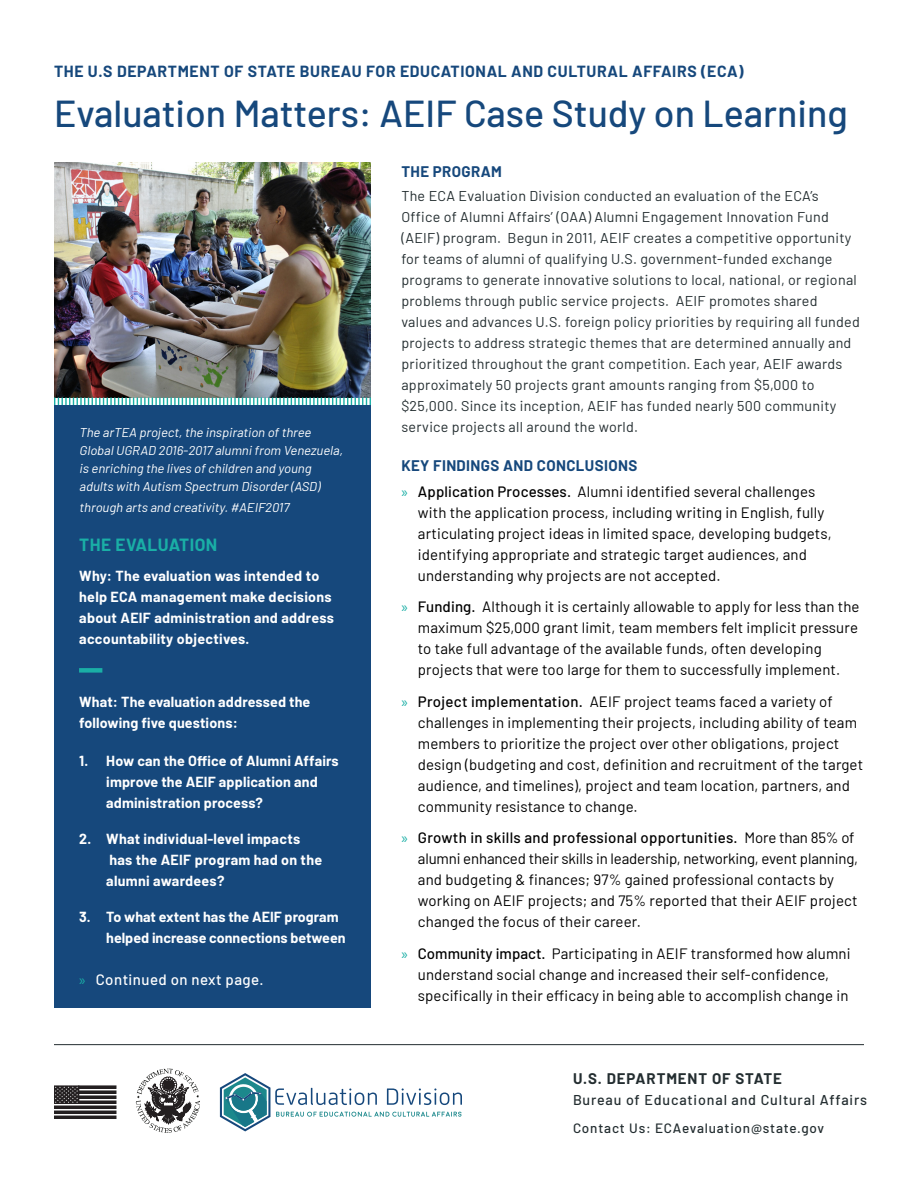
<style>
.page{position:relative;width:918px;height:1188px;background:#fff}
.page>*{position:absolute;margin:0;border:0;box-sizing:border-box;transform-origin:0 0}
.t1{font:500 37.5px "Barlow";color:#16487c}
.Subhead{font:700 17.25px "Barlow";letter-spacing:.025em;color:#1aafa6}
.t2{font:700 15.75px "Barlow";letter-spacing:.04em;color:#16487c}
.t3{font:15px/21px "Barlow";letter-spacing:.01em;color:#000}
.Subhead-2{font:700 15px "Barlow";letter-spacing:.025em;color:#16487c}
.t4{font:700 15px "Barlow";letter-spacing:.06em;color:#232d30}
.t5{font:500 15px "Barlow";letter-spacing:.03em;color:#fff}
.Body{font:14.25px/21px "Barlow";letter-spacing:.02em;color:#232d30}
.Bullet{font:700 14.25px/21px "Barlow";letter-spacing:.01em;color:#fff}
.t6{font:500 14.25px "Barlow";letter-spacing:.06em;color:#232d30}
.t7{font:500 13.5px "Barlow";letter-spacing:.06em;color:#232d30}
.Bullet-2{font:italic 12.75px/18px "Barlow";color:#fff}
.s1{font-family:"Myriad Pro";font-weight:400;color:#1aafa6}
.s2{font-family:"Myriad Pro";color:#1aafa6}
.s3{font-weight:500}
</style>
<div class="page">
<div style="left:54px;top:405px;width:317px;height:602px;background:#16487c"></div>
<svg style="left:136px;top:1069px;width:64px;height:64px"></svg>
<div style="left:54px;top:1106px;width:62px;height:3px;border:1px solid #231f20"></div>
<div style="left:54px;top:1111px;width:62px;height:3px;border:1px solid #231f20"></div>
<div style="left:54px;top:1116px;width:62px;height:3px;border:1px solid #231f20"></div>
<div style="left:79px;top:1086px;width:37px;height:2px;border:1px solid #231f20"></div>
<div style="left:79px;top:1091px;width:37px;height:2px;border:1px solid #231f20"></div>
<div style="left:79px;top:1096px;width:37px;height:2px;border:1px solid #231f20"></div>
<div style="left:79px;top:1101px;width:37px;height:3px;border:1px solid #231f20"></div>
<div style="left:54px;top:1086px;width:25px;height:18px;border:1px solid #231f20"></div>
<svg style="left:55px;top:1086px;width:23px;height:17px"></svg>
<hr style="left:54px;top:1044px;width:810px;height:1px;background:#232d30">
<img style="left:54px;top:162px;width:317px;height:236px">
<svg style="left:54px;top:398px;width:317px;height:7px"></svg>
<svg style="left:220px;top:1073px;width:242px;height:58px"></svg>
<div style="left:79px;top:668px;width:23px;height:5px;background:#1aafa6"></div>
<p class="t2" style="left:54px;top:60px;width:691px">THE U.S DEPARTMENT OF STATE BUREAU FOR EDUCATIONAL AND CULTURAL AFFAIRS (ECA)</p>
<p class="t1" style="left:54px;top:86px;width:795px">Evaluation Matters: AEIF Case Study on Learning</p>
<p class="Bullet-2" style="left:79px;top:423px;width:268px">The arTEA project,the inspiration ofthree GlobalUGRAD 2016-2017 alumnifrom Venezuela, is enriching the lives ofchildren and young adults with Autism Spectrum Disorder(ASD)</p>
<p class="Bullet-2" style="left:79px;top:498px;width:214px">through arts and creativity.#AEIF2017</p>
<p class="Subhead" style="left:79px;top:532px;width:140px">THE EVALUATION</p>
<p class="Bullet" style="left:79px;top:564px;width:256px">Why: The evaluation was intended to help ECA management make decisions about AEIF administration and address accountability objectives.</p>
<p class="Bullet" style="left:79px;top:690px;width:233px">What: The evaluation addressed the following five questions:</p>
<p class="Bullet" style="left:106px;top:749px;width:234px;text-indent:-27px">1. How can the Office of Alumni Affairs improve the AEIF application and administration process?</p>
<p class="Bullet" style="left:106px;top:827px;width:217px;text-indent:-27px">2. What individual-level impacts has the AEIF program had on the alumni awardees?</p>
<p class="Bullet" style="left:106px;top:905px;width:241px;text-indent:-27px">3. To what extent has the AEIF program helped increase connections between</p>
<p class="t5" style="left:79px;top:968px;width:186px"><span class="s1">»</span> Continued on next page.</p>
<p class="Subhead-2" style="left:401px;top:161px;width:102px">THE PROGRAM</p>
<p class="Body" style="left:401px;top:185px;width:460px">The ECA Evaluation Division conducted an evaluation of the ECA’s Office of Alumni Affairs’ (OAA) Alumni Engagement Innovation Fund (AEIF) program. Begun in 2011, AEIF creates a competitive opportunity for teams of alumni of qualifying U.S. government-funded exchange programs to generate innovative solutions to local, national, or regional problems through public service projects. AEIF promotes shared values and advances U.S. foreign policy priorities by requiring all funded projects to address strategic themes that are determined annually and prioritized throughout the grant competition. Each year, AEIF awards approximately 50 projects grant amounts ranging from $5,000 to $25,000. Since its inception, AEIF has funded nearly 500 community service projects all around the world.</p>
<p class="Subhead-2" style="left:401px;top:455px;width:237px">KEY FINDINGS AND CONCLUSIONS</p>
<p class="t3" style="left:418px;top:480px;width:416px;text-indent:-16px"><span class="s2">»</span> <span class="s3">Application Processes.</span> Alumni identified several challenges with the application process, including writing in English, fully articulating project ideas in limited space, developing budgets, identifying appropriate and strategic target audiences, and understanding why projects are not accepted.</p>
<p class="t3" style="left:418px;top:595px;width:443px;text-indent:-16px"><span class="s2">»</span> <span class="s3">Funding.</span> Although it is certainly allowable to apply for less than the maximum $25,000 grant limit, team members felt implicit pressure to take full advantage of the available funds, often developing projects that were too large for them to successfully implement.</p>
<p class="t3" style="left:418px;top:690px;width:447px;text-indent:-16px"><span class="s2">»</span> <span class="s3">Project implementation.</span> AEIF project teams faced a variety of challenges in implementing their projects, including ability of team members to prioritize the project over other obligations, project design (budgeting and cost, definition and recruitment of the target audience, and timelines), project and team location, partners, and community resistance to change.</p>
<p class="t3" style="left:418px;top:826px;width:442px;text-indent:-16px"><span class="s2">»</span> <span class="s3">Growth in skills and professional opportunities.</span> More than 85% of alumni enhanced their skills in leadership, networking, event planning, and budgeting &amp; finances; 97% gained professional contacts by working on AEIF projects; and 75% reported that their AEIF project changed the focus of their career.</p>
<p class="t3" style="left:418px;top:942px;width:434px;text-indent:-16px"><span class="s2">»</span> <span class="s3">Community impact.</span> Participating in AEIF transformed how alumni understand social change and increased their self-confidence, specifically in their efficacy in being able to accomplish change in</p>
<p class="t4" style="left:573px;top:1067px;width:211px">U.S. DEPARTMENT OF STATE</p>
<p class="t6" style="left:573px;top:1089px;width:296px">Bureau of Educational and Cultural Affairs</p>
<p class="t7" style="left:573px;top:1119px;width:253px">Contact Us: ECAevaluation@state.gov</p>
</div>
